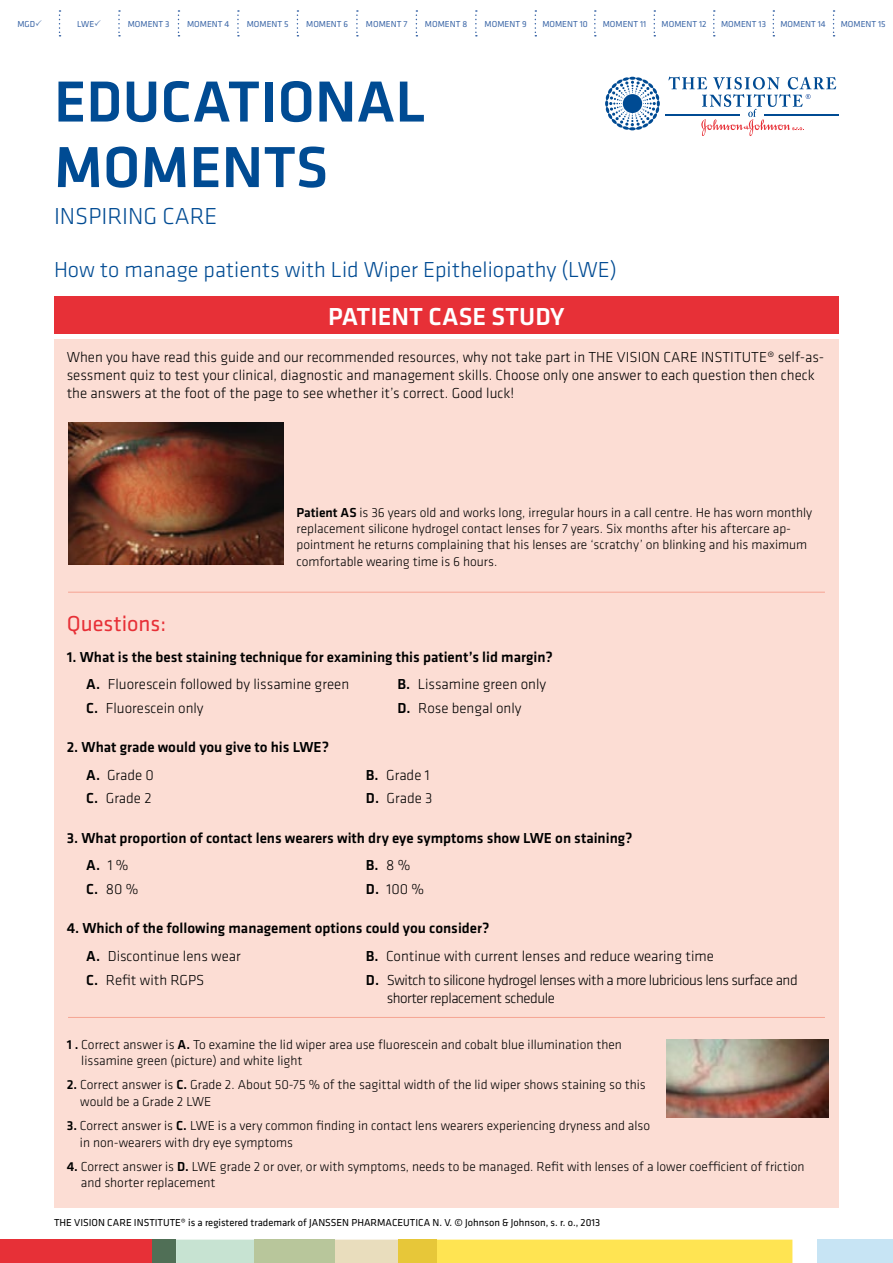
<style>
.page{position:relative;width:893px;height:1263px;background:#fff}
.page>*{position:absolute;margin:0;border:0;box-sizing:border-box;transform-origin:0 0}
.t1{font:500 60px/65.6px "Klavika";color:#004b93}
.t2{font:500 25.5px "Klavika";color:#fff}
.t3{font:300 24px "Klavika";color:#004b93}
.t4{font:300 22.5px "Klavika";color:#004b93}
.t5{font:22.5px "Klavika";color:#e73037}
.t6{font:300 15px/18px "Klavika";color:#000}
.t7{font:500 15px/27.8px "Klavika";color:#000}
.t8{font:300 15px/18px "Klavika";letter-spacing:-.03em;color:#000}
.t9{font:300 13.5px/16.2px "Klavika";color:#000}
.t10{font:10.5px "Klavika";color:#000}
.t11{font:9px "Klavika";color:#3b66a7}
.s1{font-weight:500}
.s2{font-weight:300}
</style>
<div class="page">
<div style="left:54px;top:339px;width:785px;height:869px;background:#fcddd4"></div>
<div style="left:0;top:1239px;width:153px;height:24px;background:#e73037"></div>
<svg style="left:153px;top:1239px;width:639px;height:24px;background:#e5db7a"></svg>
<div style="left:398px;top:1239px;width:38px;height:24px;background:#e7c739"></div>
<div style="left:818px;top:1239px;width:75px;height:24px;background:#c7e4f4"></div>
<svg style="left:59px;top:10px;width:2px;height:27px"></svg>
<svg style="left:118px;top:10px;width:2px;height:27px"></svg>
<svg style="left:178px;top:10px;width:1px;height:27px"></svg>
<svg style="left:237px;top:10px;width:2px;height:27px"></svg>
<svg style="left:297px;top:10px;width:1px;height:27px"></svg>
<svg style="left:356px;top:10px;width:2px;height:27px"></svg>
<svg style="left:416px;top:10px;width:1px;height:27px"></svg>
<svg style="left:475px;top:10px;width:2px;height:27px"></svg>
<svg style="left:535px;top:10px;width:1px;height:27px"></svg>
<svg style="left:594px;top:10px;width:2px;height:27px"></svg>
<svg style="left:654px;top:10px;width:1px;height:27px"></svg>
<svg style="left:713px;top:10px;width:2px;height:27px"></svg>
<svg style="left:773px;top:10px;width:1px;height:27px"></svg>
<svg style="left:833px;top:10px;width:1px;height:27px"></svg>
<svg style="left:605px;top:77px;width:55px;height:53px"></svg>
<hr style="left:666px;top:114px;width:74px;height:1px;background:#004b93">
<hr style="left:764px;top:114px;width:75px;height:1px;background:#004b93">
<svg style="left:668px;top:77px;width:168px;height:59px"></svg>
<div style="left:54px;top:296px;width:785px;height:38px;background:#e73037"></div>
<img style="left:667px;top:1039px;width:161px;height:79px">
<hr style="left:68px;top:1017px;width:757px;height:1px;background:#f5a493">
<hr style="left:68px;top:592px;width:757px;height:1px;background:#f5a493">
<img style="left:69px;top:422px;width:215px;height:143px">
<p class="t11" style="left:17px;top:19px;width:19px">MGD</p>
<p class="t11" style="left:77px;top:19px;width:18px">LWE</p>
<p class="t11" style="left:128px;top:19px;width:43px">MOMENT 3</p>
<p class="t11" style="left:187px;top:19px;width:44px">MOMENT 4</p>
<p class="t11" style="left:247px;top:19px;width:43px">MOMENT 5</p>
<p class="t11" style="left:306px;top:19px;width:44px">MOMENT 6</p>
<p class="t11" style="left:366px;top:19px;width:43px">MOMENT 7</p>
<p class="t11" style="left:425px;top:19px;width:44px">MOMENT 8</p>
<p class="t11" style="left:485px;top:19px;width:44px">MOMENT 9</p>
<p class="t11" style="left:542px;top:19px;width:47px">MOMENT 10</p>
<p class="t11" style="left:603px;top:19px;width:45px">MOMENT 11</p>
<p class="t11" style="left:662px;top:19px;width:46px">MOMENT 12</p>
<p class="t11" style="left:721px;top:19px;width:46px">MOMENT 13</p>
<p class="t11" style="left:780px;top:19px;width:47px">MOMENT 14</p>
<p class="t11" style="left:841px;top:19px;width:47px">MOMENT 15</p>
<h1 class="t1" style="left:54px;top:70px;width:373px">EDUCATIONAL<br>MOMENTS</h1>
<h3 class="t3" style="left:54px;top:203px;width:165px">INSPIRING CARE</h3>
<h3 class="t4" style="left:54px;top:257px;width:565px">How to manage patients with Lid Wiper Epitheliopathy (LWE)</h3>
<h2 class="t2" style="left:328px;top:302px;width:28px">Patient</h2>
<h2 class="t2" style="left:429px;top:302px;width:29px">Case</h2>
<h2 class="t2" style="left:491px;top:302px;width:30px">Study</h2>
<p class="t6" style="left:67px;top:348px;width:759px">When you have read this guide and our recommended resources, why not take part in THE VISION CARE INSTITUTE® self-as&shy;sessment quiz to test your clinical, diagnostic and management skills. Choose only one answer to each question then check the answers at the foot of the page to see whether it’s correct. Good luck!</p>
<p class="t9" style="left:296px;top:505px;width:517px"><span class="s1">Patient AS</span> is 36 years old and works long, irregular hours in a call centre. He has worn monthly replacement silicone hydrogel contact lenses for 7 years. Six months after his aftercare ap&shy;pointment he returns complaining that his lenses are ‘scratchy’ on blinking and his maximum comfortable wearing time is 6 hours.</p>
<h3 class="t5" style="left:67px;top:611px;width:101px">Questions:</h3>
<p class="t7" style="left:86px;top:643px;width:468px;text-indent:-19px">1. What is the best staining technique for examining this patient’s lid margin?<br>A. <span class="s2">Fluorescein followed by lissamine green</span></p>
<p class="t6" style="left:397px;top:676px;width:150px"><span class="s1">B.</span> Lissamine green only</p>
<p class="t6" style="left:86px;top:699px;width:119px"><span class="s1">C.</span> Fluorescein only</p>
<p class="t6" style="left:397px;top:699px;width:125px"><span class="s1">D.</span> Rose bengal only</p>
<p class="t7" style="left:86px;top:734px;width:244px;text-indent:-19px">2. What grade would you give to his LWE?<br>A. <span class="s2">Grade 0</span></p>
<p class="t6" style="left:366px;top:766px;width:65px"><span class="s1">B.</span> Grade 1</p>
<p class="t6" style="left:86px;top:790px;width:67px"><span class="s1">C.</span> Grade 2</p>
<p class="t6" style="left:366px;top:790px;width:68px"><span class="s1">D.</span> Grade 3</p>
<p class="t7" style="left:86px;top:824px;width:548px;text-indent:-19px">3. What proportion of contact lens wearers with dry eye symptoms show LWE on staining?<br>A. <span class="s2">1 %</span></p>
<p class="t7" style="left:366px;top:852px;width:46px">B. <span class="s2">8 %</span></p>
<p class="t6" style="left:86px;top:880px;width:54px"><span class="s1">C.</span> 80 %</p>
<p class="t6" style="left:366px;top:880px;width:60px"><span class="s1">D.</span> 100 %</p>
<p class="t7" style="left:86px;top:915px;width:405px;text-indent:-19px">4. Which of the following management options could you consider?<br>A. <span class="s2">Discontinue lens wear</span></p>
<p class="t6" style="left:366px;top:947px;width:349px"><span class="s1">B.</span> Continue with current lenses and reduce wearing time</p>
<p class="t6" style="left:86px;top:971px;width:120px"><span class="s1">C.</span> Refit with RGPS</p>
<p class="t8" style="left:387px;top:971px;width:413px;text-indent:-21px"><span class="s1">D.</span> Switch to silicone hydrogel lenses with a more lubricious lens surface and shorter replacement schedule</p>
<p class="t9" style="left:81px;top:1036px;width:542px;text-indent:-15px"><span class="s1">1 .</span> Correct answer is <span class="s1">A.</span> To examine the lid wiper area use fluorescein and cobalt blue illumination then lissamine green (picture) and white light</p>
<p class="t9" style="left:80px;top:1077px;width:567px;text-indent:-13px"><span class="s1">2.</span> Correct answer is <span class="s1">C.</span> Grade 2. About 50-75 % of the sagittal width of the lid wiper shows staining so this would be a Grade 2 LWE</p>
<p class="t9" style="left:80px;top:1118px;width:572px;text-indent:-13px"><span class="s1">3.</span> Correct answer is <span class="s1">C.</span> LWE is a very common finding in contact lens wearers experiencing dryness and also in non-wearers with dry eye symptoms</p>
<p class="t9" style="left:81px;top:1159px;width:725px;text-indent:-14px"><span class="s1">4.</span> Correct answer is <span class="s1">D.</span> LWE grade 2 or over, or with symptoms, needs to be managed. Refit with lenses of a lower coefficient of friction and shorter replacement</p>
<p class="t10" style="left:54px;top:1217px;width:548px">THE VISION CARE INSTITUTE® is a registered trademark of JANSSEN PHARMACEUTICA N. V. © Johnson &amp; Johnson, s. r. o., 2013</p>
</div>
